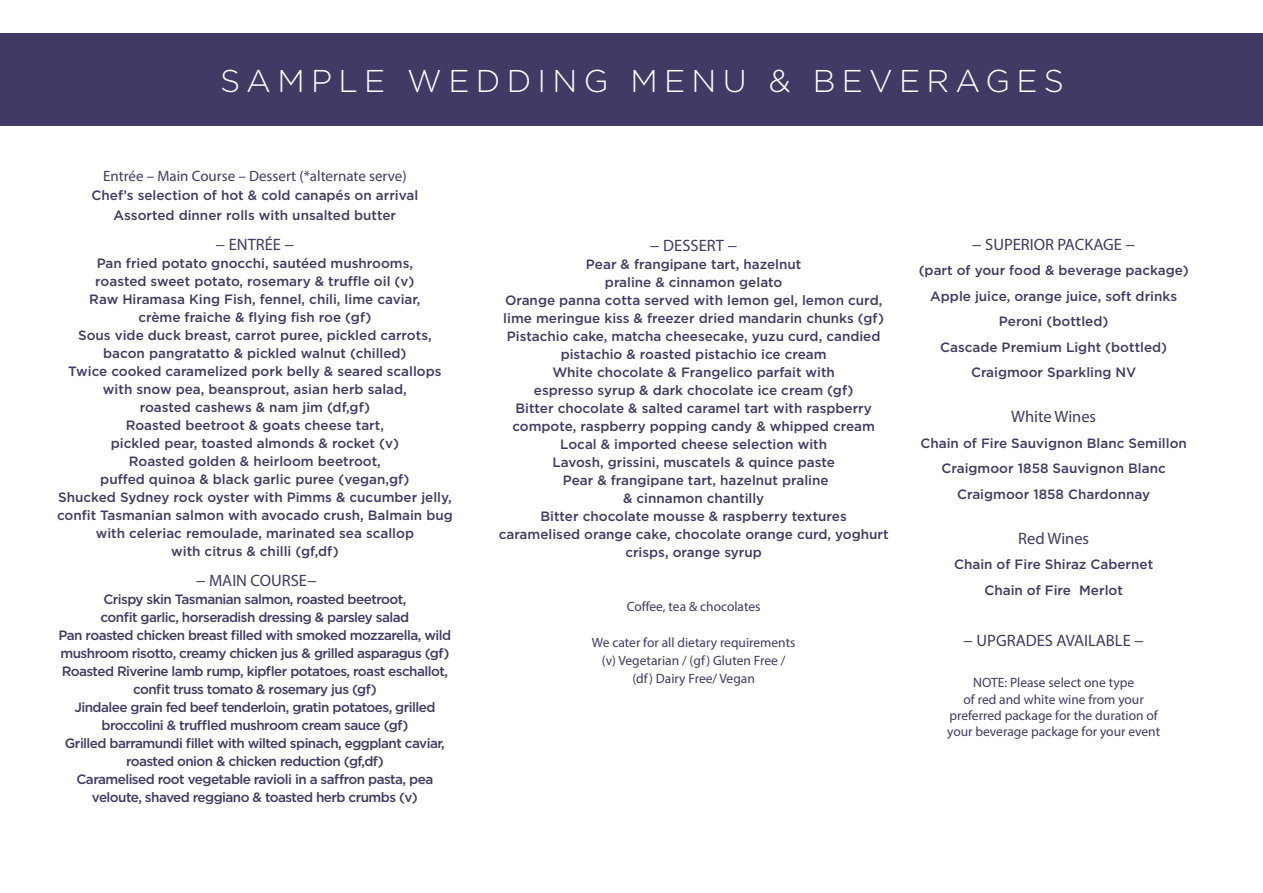
<style>
.page{position:relative;width:1263px;height:893px;background:#fff}
.page>*{position:absolute;margin:0;border:0;box-sizing:border-box;transform-origin:0 0}
.t1{font:300 31.5px "Gotham";letter-spacing:.2em;color:#fff}
.t2{font:16.5px "Myriad Pro";color:#3f3b65}
.t3{font:15px "Myriad Pro";color:#3f3b65}
.t4{font:500 13.5px/18px "Gotham";color:#3f3b65;text-align:center}
.t5{font:500 13.5px/18px "Gotham";letter-spacing:-.04em;color:#3f3b65;text-align:center}
.t6{font:13.5px "Myriad Pro";color:#3f3b65}
</style>
<div class="page">
<div style="left:0;top:34px;width:1263px;height:92px;background:#3f3b65"></div>
<p class="t1" style="left:220px;top:61px;width:845px">SAMPLE WEDDING MENU &amp; BEVERAGES</p>
<p class="t3" style="left:103px;top:167px;width:305px">Entrée – Main Course – Dessert (*alternate serve)</p>
<p class="t4" style="left:92px;top:186px;width:328px">Chef’s selection of hot &amp; cold canapés on arrival</p>
<p class="t4" style="left:114px;top:206px;width:284px">Assorted dinner rolls with unsalted butter</p>
<p class="t2" style="left:215px;top:234px;width:80px">− ENTRÉE −</p>
<p class="t4" style="left:97px;top:254px;width:318px">Pan fried potato gnocchi, sautéed mushrooms,</p>
<p class="t4" style="left:95px;top:272px;width:321px">roasted sweet potato, rosemary &amp; truffle oil (v)</p>
<p class="t4" style="left:89px;top:290px;width:333px">Raw Hiramasa King Fish, fennel, chili, lime caviar,</p>
<p class="t4" style="left:138px;top:308px;width:235px">crème fraiche &amp; flying fish roe (gf)</p>
<p class="t4" style="left:78px;top:326px;width:355px">Sous vide duck breast, carrot puree, pickled carrots,</p>
<p class="t4" style="left:103px;top:344px;width:305px">bacon pangratatto &amp; pickled walnut (chilled)</p>
<p class="t4" style="left:68px;top:362px;width:375px">Twice cooked caramelized pork belly &amp; seared scallops with snow pea, beansprout, asian herb salad,</p>
<p class="t4" style="left:140px;top:398px;width:232px">roasted cashews &amp; nam jim (df,gf)</p>
<p class="t4" style="left:126px;top:416px;width:260px">Roasted beetroot &amp; goats cheese tart,</p>
<p class="t4" style="left:111px;top:434px;width:290px">pickled pear, toasted almonds &amp; rocket (v)</p>
<p class="t4" style="left:129px;top:452px;width:254px">Roasted golden &amp; heirloom beetroot,</p>
<p class="t4" style="left:100px;top:470px;width:311px">puffed quinoa &amp; black garlic puree (vegan,gf)</p>
<p class="t4" style="left:57px;top:488px;width:397px;text-align:left">Shucked Sydney rock oyster with Pimms &amp; cucumber jelly, confit Tasmanian salmon with avocado crush, Balmain bug</p>
<p class="t4" style="left:96px;top:524px;width:320px">with celeriac remoulade, marinated sea scallop</p>
<p class="t4" style="left:171px;top:542px;width:169px">with citrus &amp; chilli (gf,df)</p>
<p class="t2" style="left:196px;top:570px;width:123px">− MAIN COURSE−</p>
<p class="t5" style="left:103px;top:590px;width:304px">Crispy skin Tasmanian salmon, roasted beetroot,</p>
<p class="t5" style="left:101px;top:608px;width:310px">confit garlic, horseradish dressing &amp; parsley salad</p>
<p class="t5" style="left:59px;top:626px;width:394px;text-align:left">Pan roasted chicken breast filled with smoked mozzarella, wild mushroom risotto, creamy chicken jus &amp; grilled asparagus (gf)</p>
<p class="t5" style="left:62px;top:662px;width:388px">Roasted Riverine lamb rump, kipfler potatoes, roast eschallot, confit truss tomato &amp; rosemary jus (gf)</p>
<p class="t5" style="left:74px;top:698px;width:362px">Jindalee grain fed beef tenderloin, gratin potatoes, grilled broccolini &amp; truffled mushroom cream sauce (gf)</p>
<p class="t5" style="left:65px;top:734px;width:381px">Grilled barramundi fillet with wilted spinach, eggplant caviar, roasted onion &amp; chicken reduction (gf,df)</p>
<p class="t5" style="left:77px;top:770px;width:358px">Caramelised root vegetable ravioli in a saffron pasta, pea veloute, shaved reggiano &amp; toasted herb crumbs (v)</p>
<p class="t2" style="left:650px;top:235px;width:89px">− DESSERT −</p>
<p class="t4" style="left:586px;top:255px;width:217px">Pear &amp; frangipane tart, hazelnut</p>
<p class="t4" style="left:605px;top:273px;width:179px">praline &amp; cinnamon gelato</p>
<p class="t4" style="left:503px;top:291px;width:382px;text-align:left">Orange panna cotta served with lemon gel, lemon curd, lime meringue kiss &amp; freezer dried mandarin chunks (gf)</p>
<p class="t4" style="left:507px;top:327px;width:375px">Pistachio cake, matcha cheesecake, yuzu curd, candied pistachio &amp; roasted pistachio ice cream</p>
<p class="t4" style="left:552px;top:363px;width:284px">White chocolate &amp; Frangelico parfait with</p>
<p class="t4" style="left:534px;top:381px;width:321px">espresso syrup &amp; dark chocolate ice cream (gf)</p>
<p class="t4" style="left:512px;top:399px;width:364px;text-align:left">Bitter chocolate &amp; salted caramel tart with raspberry compote, raspberry popping candy &amp; whipped cream</p>
<p class="t4" style="left:560px;top:435px;width:268px">Local &amp; imported cheese selection with</p>
<p class="t4" style="left:552px;top:453px;width:284px">Lavosh, grissini, muscatels &amp; quince paste</p>
<p class="t4" style="left:563px;top:471px;width:267px">Pear &amp; frangipane tart, hazelnut praline</p>
<p class="t4" style="left:623px;top:489px;width:143px">&amp; cinnamon chantilly</p>
<p class="t4" style="left:540px;top:507px;width:308px">Bitter chocolate mousse &amp; raspberry textures</p>
<p class="t4" style="left:499px;top:525px;width:391px">caramelised orange cake, chocolate orange curd, yoghurt crisps, orange syrup</p>
<p class="t6" style="left:627px;top:598px;width:135px">Coffee, tea &amp; chocolates</p>
<p class="t6" style="left:592px;top:634px;width:205px">We cater for all dietary requirements</p>
<p class="t6" style="left:602px;top:652px;width:185px">(v) Vegetarian / (gf) Gluten Free /</p>
<p class="t6" style="left:632px;top:670px;width:124px">(df) Dairy Free/ Vegan</p>
<p class="t2" style="left:972px;top:234px;width:165px">− SUPERIOR PACKAGE −</p>
<p class="t4" style="left:919px;top:261px;width:271px">(part of your food &amp; beverage package)</p>
<p class="t4" style="left:930px;top:287px;width:248px">Apple juice, orange juice, soft drinks</p>
<p class="t4" style="left:999px;top:312px;width:111px">Peroni (bottled)</p>
<p class="t4" style="left:940px;top:338px;width:229px">Cascade Premium Light (bottled)</p>
<p class="t4" style="left:971px;top:363px;width:167px">Craigmoor Sparkling NV</p>
<p class="t2" style="left:1011px;top:406px;width:86px">White Wines</p>
<p class="t4" style="left:920px;top:434px;width:268px">Chain of Fire Sauvignon Blanc Semillon</p>
<p class="t4" style="left:941px;top:459px;width:226px">Craigmoor 1858 Sauvignon Blanc</p>
<p class="t4" style="left:957px;top:485px;width:195px">Craigmoor 1858 Chardonnay</p>
<p class="t2" style="left:1018px;top:528px;width:72px">Red Wines</p>
<p class="t4" style="left:954px;top:555px;width:201px">Chain of Fire Shiraz Cabernet</p>
<p class="t4" style="left:984px;top:581px;width:140px">Chain of Fire Merlot</p>
<p class="t2" style="left:963px;top:630px;width:182px">− UPGRADES AVAILABLE −</p>
<p class="t6" style="left:973px;top:674px;width:162px">NOTE: Please select one type</p>
<p class="t6" style="left:963px;top:691px;width:182px">of red and white wine from your</p>
<p class="t6" style="left:949px;top:707px;width:210px">preferred package for the duration of</p>
<p class="t6" style="left:947px;top:723px;width:215px">your beverage package for your event</p>
</div>
